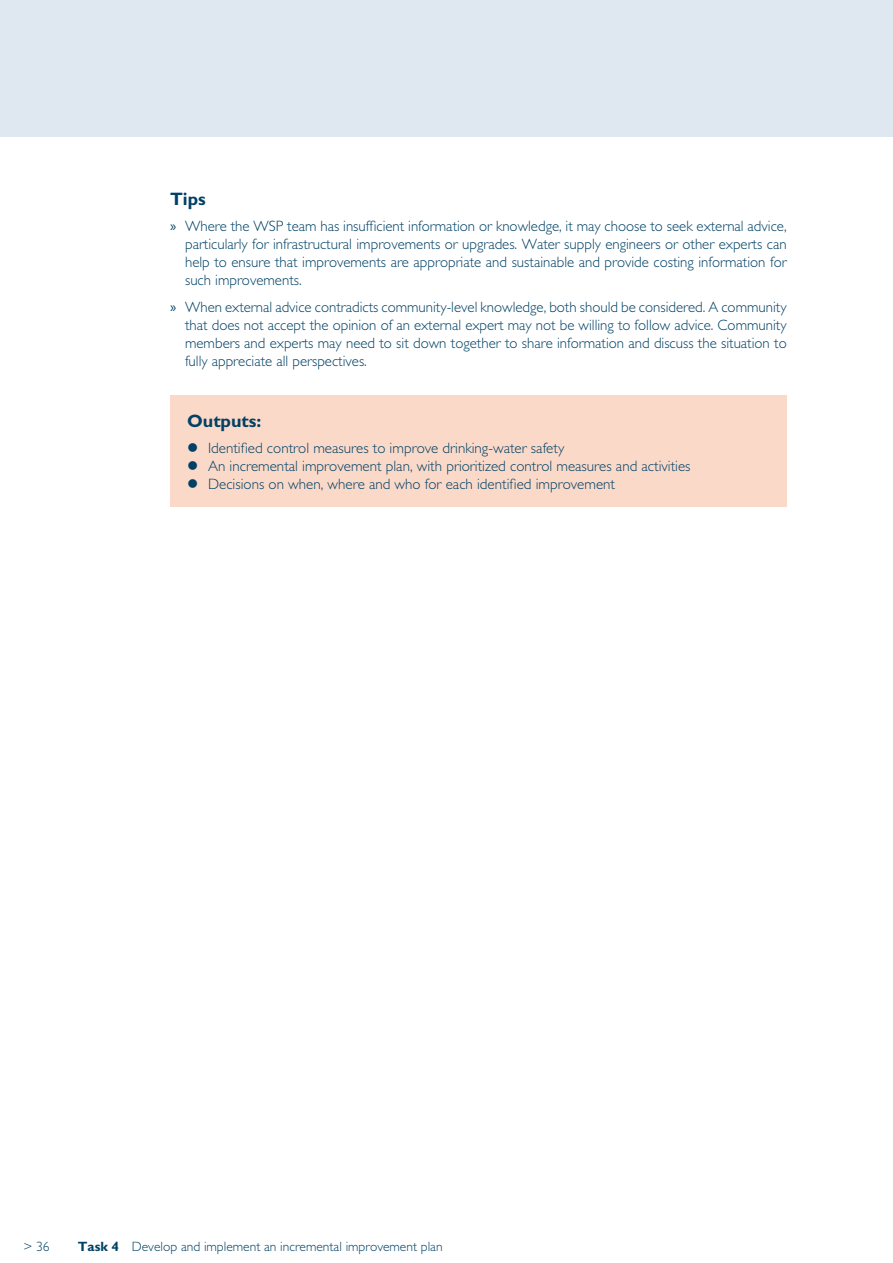
<style>
.page{position:relative;width:893px;height:1263px;background:#fff}
.page>*{position:absolute;margin:0;border:0;box-sizing:border-box;transform-origin:0 0}
.t1{font:700 18px "Gill Sans";color:#004165}
.t2{font:300 15px/18px "Gill Sans";color:#004165;text-align:justify}
.t3{font:300 13.5px "Gill Sans";color:#004165}
.s1{font-family:"Myriad Pro";font-weight:400}
.s2{font-weight:700}
</style>
<div class="page">
<div style="left:0;top:0;width:893px;height:136px;background:#dfe7f0"></div>
<div style="left:170px;top:395px;width:617px;height:112px;background:#fbd9c9"></div>
<p class="t1" style="left:170px;top:188px;width:37px">Tips</p>
<p class="t2" style="left:185px;top:217px;width:603px;text-indent:-15px"><span class="s1">»</span> Where the WSP team has insufficient information or knowledge, it may choose to seek external advice, particularly for infrastructural improvements or upgrades. Water supply engineers or other experts can help to ensure that improvements are appropriate and sustainable and provide costing information for such improvements.</p>
<p class="t2" style="left:185px;top:298px;width:603px;text-indent:-15px"><span class="s1">»</span> When external advice contradicts community-level knowledge, both should be considered. A community that does not accept the opinion of an external expert may not be willing to follow advice. Community members and experts may need to sit down together to share information and discuss the situation to fully appreciate all perspectives.</p>
<p class="t1" style="left:187px;top:410px;width:76px">Outputs:</p>
<p class="t2" style="left:208px;top:439px;width:484px;text-align:left">Identified control measures to improve drinking-water safety<br>An incremental improvement plan, with prioritized control measures and activities<br>Decisions on when, where and who for each identified improvement</p>
<p class="t3" style="left:23px;top:1239px;width:28px">&gt; 36</p>
<p class="t3" style="left:78px;top:1239px;width:366px"><span class="s2">Task 4</span> Develop and implement an incremental improvement plan</p>
</div>
